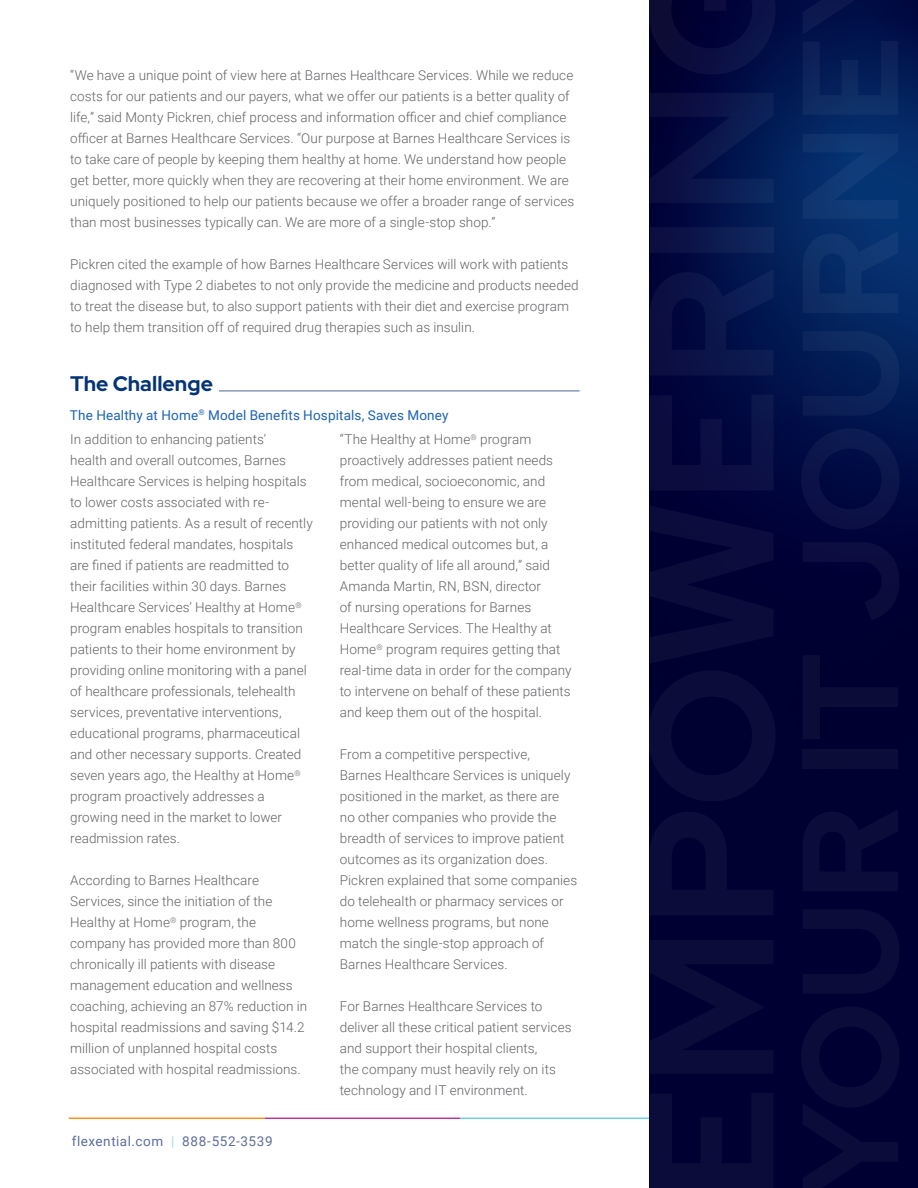
<style>
.page{position:relative;width:918px;height:1188px;background:#fff}
.page>*{position:absolute;margin:0;border:0;box-sizing:border-box;transform-origin:0 0}
.t1{font:700 21px "Red Hat Display";color:#053474}
.t2{font:300 13.5px/21px "Roboto";letter-spacing:.005em;color:#636366}
.t3{font:13.5px "Roboto";letter-spacing:.01em;color:#1b63b0}
.t4{font:13.5px "Roboto";letter-spacing:.04em;color:#5e6c9d}
.s1{color:#9ed8f5}
</style>
<div class="page">
<hr style="left:460px;top:1118px;width:196px;height:1px;background:#6dcde3">
<hr style="left:264px;top:1118px;width:196px;height:1px;background:#b53b96">
<hr style="left:69px;top:1118px;width:195px;height:1px;background:#f6911e">
<svg style="left:649px;top:0;width:269px;height:1188px;background:#00083d"></svg>
<hr style="left:219px;top:391px;width:361px;height:1px;background:#053474">
<p class="t2" style="left:70px;top:65px;width:506px">“We have a unique point of view here at Barnes Healthcare Services. While we reduce costs for our patients and our payers, what we offer our patients is a better quality of life,” said Monty Pickren, chief process and information officer and chief compliance officer at Barnes Healthcare Services. “Our purpose at Barnes Healthcare Services is to take care of people by keeping them healthy at home. We understand how people get better, more quickly when they are recovering at their home environment. We are uniquely positioned to help our patients because we offer a broader range of services than most businesses typically can. We are more of a single-stop shop.”</p>
<p class="t2" style="left:70px;top:254px;width:510px">Pickren cited the example of how Barnes Healthcare Services will work with patients diagnosed with Type 2 diabetes to not only provide the medicine and products needed to treat the disease but, to also support patients with their diet and exercise program to help them transition off of required drug therapies such as insulin.</p>
<p class="t1" style="left:70px;top:370px;width:144px">The Challenge</p>
<p class="t3" style="left:70px;top:405px;width:380px">The Healthy at Home<sup>®</sup> Model Benefits Hospitals, Saves Money</p>
<p class="t2" style="left:70px;top:429px;width:244px">In addition to enhancing patients’<br>health and overall outcomes, Barnes Healthcare Services is helping hospitals to lower costs associated with re&shy;admitting patients. As a result of recently instituted federal mandates, hospitals are fined if patients are readmitted to their facilities within 30 days. Barnes Healthcare Services’ Healthy at Home<sup>® </sup>program enables hospitals to transition patients to their home environment by providing online monitoring with a panel of healthcare professionals, telehealth services, preventative interventions, educational programs, pharmaceutical and other necessary supports. Created seven years ago, the Healthy at Home<sup>® </sup>program proactively addresses a growing need in the market to lower readmission rates.</p>
<p class="t2" style="left:70px;top:870px;width:239px">According to Barnes Healthcare Services, since the initiation of the Healthy at Home<sup>®</sup> program, the company has provided more than 800 chronically ill patients with disease management education and wellness coaching, achieving an 87% reduction in hospital readmissions and saving $14.2 million of unplanned hospital costs associated with hospital readmissions.</p>
<p class="t4" style="left:72px;top:1132px;width:202px">flexential.com <span class="s1">|</span> 888-552-3539</p>
<p class="t2" style="left:340px;top:429px;width:215px">“The Healthy at Home<sup>®</sup> program proactively addresses patient needs from medical, socioeconomic, and mental well-being to ensure we are providing our patients with not only enhanced medical outcomes but, a better quality of life all around,” said</p>
<p class="t2" style="left:340px;top:576px;width:233px">Amanda Martin, RN, BSN, director<br>of nursing operations for Barnes Healthcare Services. The Healthy at Home<sup>®</sup> program requires getting that real-time data in order for the company to intervene on behalf of these patients and keep them out of the hospital.</p>
<p class="t2" style="left:340px;top:744px;width:239px">From a competitive perspective,<br>Barnes Healthcare Services is uniquely positioned in the market, as there are no other companies who provide the breadth of services to improve patient outcomes as its organization does.<br>Pickren explained that some companies do telehealth or pharmacy services or home wellness programs, but none match the single-stop approach of Barnes Healthcare Services.</p>
<p class="t2" style="left:340px;top:996px;width:233px">For Barnes Healthcare Services to deliver all these critical patient services and support their hospital clients,<br>the company must heavily rely on its technology and IT environment.</p>
</div>
